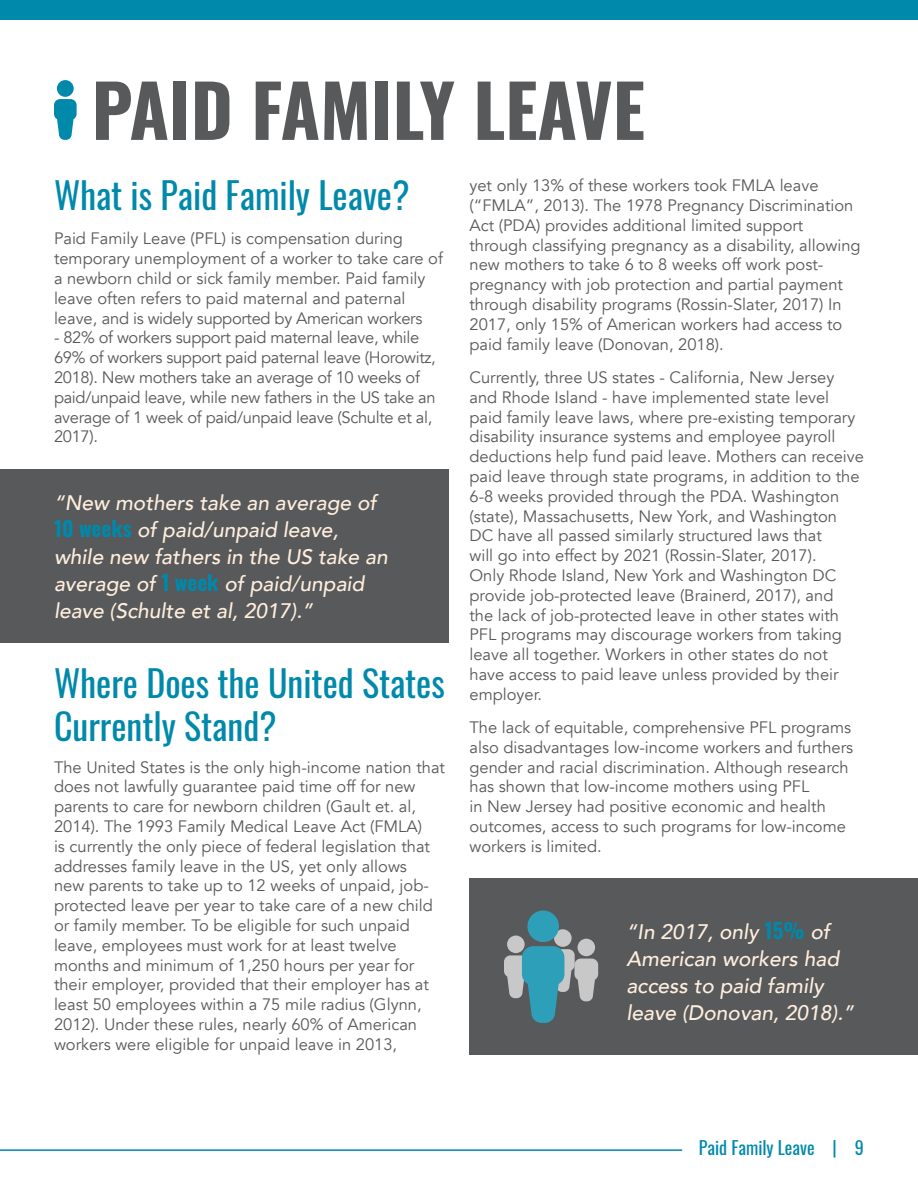
<style>
.page{position:relative;width:918px;height:1188px;background:#fff}
.page>*{position:absolute;margin:0;border:0;box-sizing:border-box;transform-origin:0 0}
.Headline_One{font:700 72px "Oswald";color:#58595b}
.Subheadline{font:36px/43.2px "Oswald";color:#0089aa}
.Pull-Out{font:italic 500 21px/27px "Avenir";color:#ffeede}
.t1{font:18px "Oswald";color:#0089aa}
.Body_Copy{font:16.5px/19.8px "Avenir";color:#58595b}
.Body_Copy-2{font:16.5px/19.8px "Avenir";letter-spacing:-.02em;color:#58595b}
.s1{font-family:"Oswald";font-weight:700;font-style:normal;color:#0089aa}
</style>
<div class="page">
<hr style="left:0;top:1149px;width:682px;height:2px;background:#0089aa">
<div style="left:0;top:470px;width:448px;height:173px;background:#58595b"></div>
<div style="left:470px;top:879px;width:448px;height:176px;background:#58595b"></div>
<div style="left:0;top:0;width:918px;height:20px;background:#0089aa"></div>
<div style="left:507px;top:936px;width:18px;height:17px;background:#c8c8c9;border-radius:50%"></div>
<div style="left:554px;top:929px;width:18px;height:18px;background:#c8c8c9;border-radius:50%"></div>
<div style="left:578px;top:939px;width:17px;height:17px;background:#c8c8c9;border-radius:50%"></div>
<div style="left:527px;top:911px;width:32px;height:31px;background:#2e9fb9;border-radius:50%"></div>
<svg style="left:504px;top:946px;width:94px;height:77px"></svg>
<div style="left:57px;top:80px;width:17px;height:17px;background:#0089aa;border-radius:50%"></div>
<svg style="left:54px;top:99px;width:23px;height:41px"></svg>
<p class="Headline_One" style="left:92px;top:73px;width:555px">PAID FAMILY LEAVE</p>
<p class="Subheadline" style="left:54px;top:170px;width:357px">What is Paid Family Leave?</p>
<p class="Body_Copy" style="left:54px;top:229px;width:390px">Paid Family Leave (PFL) is compensation during temporary unemployment of a worker to take care of a newborn child or sick family member. Paid family leave often refers to paid maternal and paternal leave, and is widely supported by American workers</p>
<p class="Body_Copy-2" style="left:54px;top:328px;width:383px">- 82% of workers support paid maternal leave, while 69% of workers support paid paternal leave (Horowitz, 2018). New mothers take an average of 10 weeks of paid/unpaid leave, while new fathers in the US take an average of 1 week of paid/unpaid leave (Schulte et al, 2017).</p>
<p class="Pull-Out" style="left:54px;top:489px;width:335px">“New mothers take an average of<br><span class="s1">10 weeks</span> of paid/unpaid leave, while new fathers in the US take an average of <span class="s1">1 week</span> of paid/unpaid leave (Schulte et al, 2017).”</p>
<p class="Subheadline" style="left:54px;top:658px;width:392px">Where Does the United States<br>Currently Stand?</p>
<p class="Body_Copy" style="left:54px;top:757px;width:393px">The United States is the only high-income nation that does not lawfully guarantee paid time off for new parents to care for newborn children (Gault et. al, 2014). The 1993 Family Medical Leave Act (FMLA)<br>is currently the only piece of federal legislation that addresses family leave in the US, yet only allows<br>new parents to take up to 12 weeks of unpaid, job&shy;protected leave per year to take care of a new child or family member. To be eligible for such unpaid leave, employees must work for at least twelve months and minimum of 1,250 hours per year for their employer, provided that their employer has at least 50 employees within a 75 mile radius (Glynn, 2012). Under these rules, nearly 60% of American workers were eligible for unpaid leave in 2013,</p>
<p class="Body_Copy" style="left:470px;top:176px;width:393px">yet only 13% of these workers took FMLA leave (“FMLA”, 2013). The 1978 Pregnancy Discrimination Act (PDA) provides additional limited support through classifying pregnancy as a disability, allowing new mothers to take 6 to 8 weeks off work post&shy;pregnancy with job protection and partial payment through disability programs (Rossin-Slater, 2017) In 2017, only 15% of American workers had access to paid family leave (Donovan, 2018).</p>
<p class="Body_Copy" style="left:470px;top:368px;width:396px">Currently, three US states - California, New Jersey and Rhode Island - have implemented state level paid family leave laws, where pre-existing temporary disability insurance systems and employee payroll deductions help fund paid leave. Mothers can receive paid leave through state programs, in addition to the 6-8 weeks provided through the PDA. Washington (state), Massachusetts, New York, and Washington DC have all passed similarly structured laws that<br>will go into effect by 2021 (Rossin-Slater, 2017).<br>Only Rhode Island, New York and Washington DC provide job-protected leave (Brainerd, 2017), and<br>the lack of job-protected leave in other states with PFL programs may discourage workers from taking leave all together. Workers in other states do not have access to paid leave unless provided by their employer.</p>
<p class="Body_Copy" style="left:470px;top:718px;width:385px">The lack of equitable, comprehensive PFL programs also disadvantages low-income workers and furthers gender and racial discrimination. Although research has shown that low-income mothers using PFL<br>in New Jersey had positive economic and health outcomes, access to such programs for low-income workers is limited.</p>
<p class="Pull-Out" style="left:626px;top:918px;width:229px">“In 2017, only <span class="s1">15%</span> of<br>American workers had access to paid family leave (Donovan, 2018).”</p>
<p class="t1" style="left:699px;top:1132px;width:167px">Paid Family Leave | 9</p>
</div>
